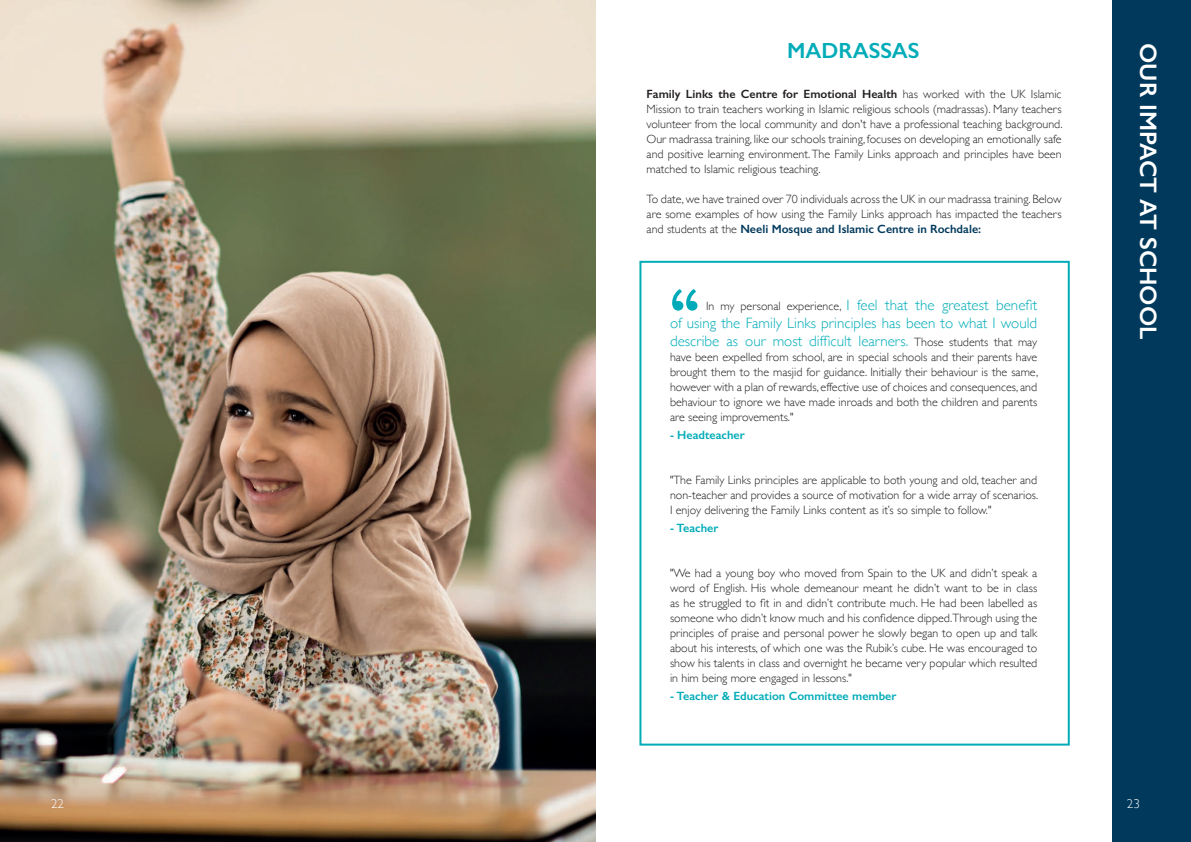
<style>
.page{position:relative;width:1191px;height:842px;background:#fff}
.page>*{position:absolute;margin:0;border:0;box-sizing:border-box;transform-origin:0 0}
.Title_orange{font:600 24px "Gill Sans";color:#fff}
.Title_orange-2{font:600 22px "Gill Sans";color:#00acb8}
.Paragraph_Slightly_B{font:300 15px/18px "Gill Sans";color:#00acb8;text-align:justify}
.Paragraph_bigger{font:300 13px "Gill Sans";color:#fff}
.Paragraph_Slightly_B-2{font:300 12px/15px "Gill Sans";color:#231f20;text-align:justify}
.Quote-Name-Colour{font:600 12px "Gill Sans";color:#00acb8}
.s1{font-weight:600}
.s2{font-weight:600;color:#00395c}
.s3{font-size:12px;color:#231f20}
</style>
<div class="page">
<img style="left:0;top:0;width:596px;height:842px">
<div style="left:1112px;top:0;width:79px;height:842px;background:#00395c"></div>
<div style="left:639px;top:261px;width:430px;height:485px;border:2px solid #00acb8"></div>
<svg style="left:672px;top:289px;width:25px;height:22px"></svg>
<p class="Paragraph_bigger" style="left:51px;top:794px;width:15px">22</p>
<p class="Title_orange-2" style="left:787px;top:37px;width:134px">MADRASSAS</p>
<p class="Title_orange" style="left:1162px;top:43px;width:298px;rotate:90deg">OUR IMPACT AT SCHOOL</p>
<p class="Paragraph_Slightly_B-2" style="left:646px;top:86px;width:417px"><span class="s1">Family Links the Centre for Emotional Health</span> has worked with the UK Islamic Mission to train teachers working in Islamic religious schools (madrassas). Many teachers volunteer from the local community and don't have a professional teaching background.<br>Our madrassa training, like our schools training, focuses on developing an emotionally safe and positive learning environment. The Family Links approach and principles have been matched to Islamic religious teaching.</p>
<p class="Paragraph_Slightly_B-2" style="left:646px;top:191px;width:416px">To date, we have trained over 70 individuals across the UK in our madrassa training. Below are some examples of how using the Family Links approach has impacted the teachers and students at the <span class="s2">Neeli Mosque and Islamic Centre in Rochdale:</span></p>
<p class="Paragraph_Slightly_B" style="left:670px;top:296px;width:369px;text-indent:36px"><span class="s3">In my personal experience,</span> I feel that the greatest benefit of using the Family Links principles has been to what I would describe as our most difficult learners. <span class="s3">Those students that may</span></p>
<p class="Paragraph_Slightly_B-2" style="left:670px;top:349px;width:370px">have been expelled from school, are in special schools and their parents have brought them to the masjid for guidance. Initially their behaviour is the same, however with a plan of rewards, effective use of choices and consequences, and behaviour to ignore we have made inroads and both the children and parents are seeing improvements."</p>
<p class="Quote-Name-Colour" style="left:670px;top:428px;width:76px">- Headteacher</p>
<p class="Paragraph_Slightly_B-2" style="left:670px;top:472px;width:370px">"The Family Links principles are applicable to both young and old, teacher and non-teacher and provides a source of motivation for a wide array of scenarios.<br>I enjoy delivering the Family Links content as it’s so simple to follow."</p>
<p class="Quote-Name-Colour" style="left:670px;top:521px;width:50px">- Teacher</p>
<p class="Paragraph_Slightly_B-2" style="left:670px;top:565px;width:369px">"We had a young boy who moved from Spain to the UK and didn’t speak a word of English. His whole demeanour meant he didn’t want to be in class as he struggled to fit in and didn’t contribute much. He had been labelled as someone who didn’t know much and his confidence dipped.Through using the principles of praise and personal power he slowly began to open up and talk about his interests, of which one was the Rubik’s cube. He was encouraged to show his talents in class and overnight he became very popular which resulted in him being more engaged in lessons."</p>
<p class="Quote-Name-Colour" style="left:670px;top:689px;width:228px">- Teacher &amp; Education Committee member</p>
<p class="Paragraph_bigger" style="left:1127px;top:794px;width:14px">23</p>
</div>
